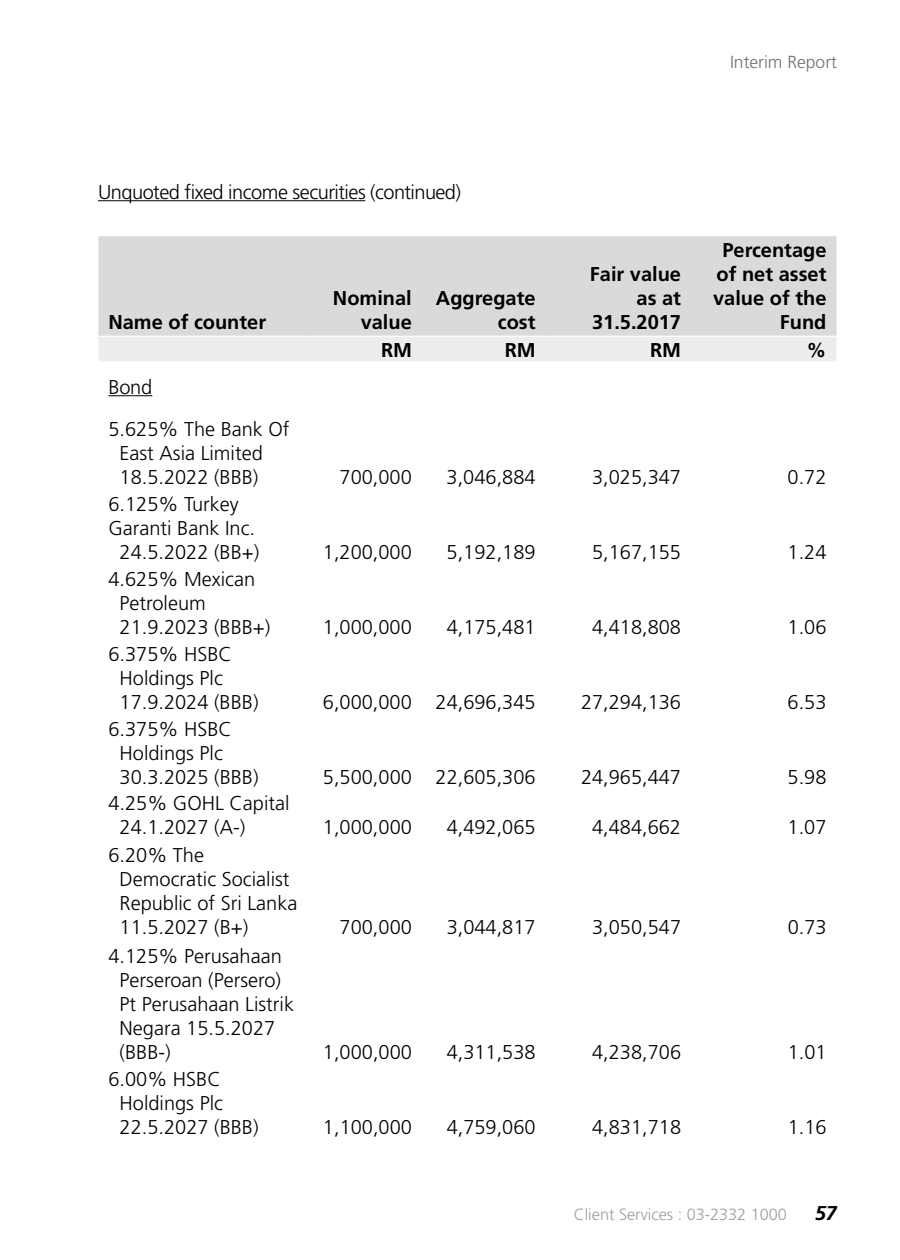
<style>
.page{position:relative;width:900px;height:1260px;background:#fff}
.page>*{position:absolute;margin:0;border:0;box-sizing:border-box;transform-origin:0 0}
.t1{font:300 20px/24px "Frutiger";color:#000}
.t2{font:700 20px/24px "Frutiger";color:#000;text-align:right}
.t3{font:300 20px "Frutiger";letter-spacing:-.025em;color:#000}
.t4{font:italic 700 20px "Frutiger";color:#000}
.t5{font:300 17.5px "Frutiger";color:#706f6f}
.t6{font:300 16.25px "Frutiger";color:#9d9d9c}
</style>
<div class="page">
<hr style="left:98px;top:200px;width:267px;height:1px;background:#000">
<div style="left:98px;top:236px;width:739px;height:100px;background:#dadada"></div>
<div style="left:98px;top:337px;width:738px;height:24px;background:#ededed"></div>
<hr style="left:108px;top:395px;width:44px;height:1px;background:#000">
<p class="t3" style="left:98px;top:181px;width:365px">Unquoted fixed income securities (continued)</p>
<p class="t2" style="left:108px;top:310px;width:159px">Name of counter</p>
<p class="t2" style="left:333px;top:286px;width:80px">Nominal value</p>
<p class="t2" style="left:436px;top:286px;width:101px">Aggregate cost</p>
<p class="t5" style="left:730px;top:52px;width:108px">Interim Report</p>
<p class="t2" style="left:590px;top:262px;width:93px">Fair value as at<br>31.5.2017</p>
<p class="t2" style="left:713px;top:238px;width:115px">Percentage of net asset value of the<br>Fund</p>
<p class="t1" style="left:108px;top:366px;width:183px;line-height:42px">Bond<br>5.625% The Bank Of</p>
<p class="t1" style="left:120px;top:441px;width:145px">East Asia Limited<br>18.5.2022 (BBB)</p>
<p class="t2" style="left:381px;top:337px;width:32px">RM</p>
<p class="t2" style="left:505px;top:337px;width:32px">RM</p>
<p class="t2" style="left:650px;top:337px;width:32px">RM</p>
<p class="t2" style="left:807px;top:337px;width:21px">%</p>
<p class="t1" style="left:340px;top:465px;width:74px">700,000</p>
<p class="t1" style="left:447px;top:465px;width:90px">3,046,884</p>
<p class="t1" style="left:592px;top:465px;width:90px">3,025,347</p>
<p class="t1" style="left:788px;top:465px;width:40px">0.72</p>
<p class="t1" style="left:108px;top:492px;width:132px">6.125% Turkey</p>
<p class="t1" style="left:108px;top:516px;width:148px">Garanti Bank Inc.</p>
<p class="t1" style="left:120px;top:540px;width:141px">24.5.2022 (BB+)</p>
<p class="t1" style="left:323px;top:540px;width:90px">1,200,000</p>
<p class="t1" style="left:447px;top:540px;width:90px">5,192,189</p>
<p class="t1" style="left:592px;top:540px;width:90px">5,167,155</p>
<p class="t1" style="left:788px;top:540px;width:40px">1.24</p>
<p class="t1" style="left:120px;top:567px;width:152px;text-indent:-11px">4.625% Mexican<br>Petroleum<br>21.9.2023 (BBB+)</p>
<p class="t1" style="left:323px;top:615px;width:90px">1,000,000</p>
<p class="t1" style="left:447px;top:615px;width:90px">4,175,481</p>
<p class="t1" style="left:592px;top:615px;width:90px">4,418,808</p>
<p class="t1" style="left:788px;top:615px;width:40px">1.06</p>
<p class="t1" style="left:120px;top:642px;width:140px;text-indent:-11px">6.375% HSBC<br>Holdings Plc<br>17.9.2024 (BBB)</p>
<p class="t1" style="left:120px;top:717px;width:140px;text-indent:-11px">6.375% HSBC<br>Holdings Plc<br>30.3.2025 (BBB)</p>
<p class="t1" style="left:120px;top:791px;width:172px;text-indent:-11px">4.25% GOHL Capital<br>24.1.2027 (A-)</p>
<p class="t1" style="left:120px;top:843px;width:179px;text-indent:-11px">6.20% The<br>Democratic Socialist<br>Republic of Sri Lanka<br>11.5.2027 (B+)</p>
<p class="t1" style="left:120px;top:944px;width:176px;text-indent:-11px">4.125% Perusahaan<br>Perseroan (Persero)<br>Pt Perusahaan Listrik<br>Negara 15.5.2027 (BBB-)</p>
<p class="t1" style="left:120px;top:1067px;width:140px;text-indent:-11px">6.00% HSBC<br>Holdings Plc<br>22.5.2027 (BBB)</p>
<p class="t1" style="left:323px;top:690px;width:214px">6,000,000 24,696,345</p>
<p class="t1" style="left:581px;top:690px;width:102px">27,294,136</p>
<p class="t1" style="left:788px;top:690px;width:40px">6.53</p>
<p class="t1" style="left:323px;top:765px;width:214px">5,500,000 22,605,306</p>
<p class="t1" style="left:581px;top:765px;width:102px">24,965,447</p>
<p class="t1" style="left:788px;top:765px;width:40px">5.98</p>
<p class="t1" style="left:323px;top:815px;width:90px">1,000,000</p>
<p class="t1" style="left:447px;top:815px;width:90px">4,492,065</p>
<p class="t1" style="left:592px;top:815px;width:90px">4,484,662</p>
<p class="t1" style="left:788px;top:815px;width:40px">1.07</p>
<p class="t1" style="left:340px;top:915px;width:74px">700,000</p>
<p class="t1" style="left:447px;top:915px;width:90px">3,044,817</p>
<p class="t1" style="left:592px;top:915px;width:90px">3,050,547</p>
<p class="t1" style="left:788px;top:915px;width:40px">0.73</p>
<p class="t1" style="left:323px;top:1040px;width:90px">1,000,000</p>
<p class="t1" style="left:447px;top:1040px;width:90px">4,311,538</p>
<p class="t1" style="left:592px;top:1040px;width:90px">4,238,706</p>
<p class="t1" style="left:788px;top:1040px;width:40px">1.01</p>
<p class="t1" style="left:323px;top:1115px;width:90px">1,100,000</p>
<p class="t1" style="left:447px;top:1115px;width:90px">4,759,060</p>
<p class="t1" style="left:592px;top:1115px;width:90px">4,831,718</p>
<p class="t1" style="left:788px;top:1115px;width:40px">1.16</p>
<p class="t6" style="left:574px;top:1205px;width:215px">Client Services : 03-2332 1000</p>
<p class="t4" style="left:815px;top:1201px;width:24px">57</p>
</div>
